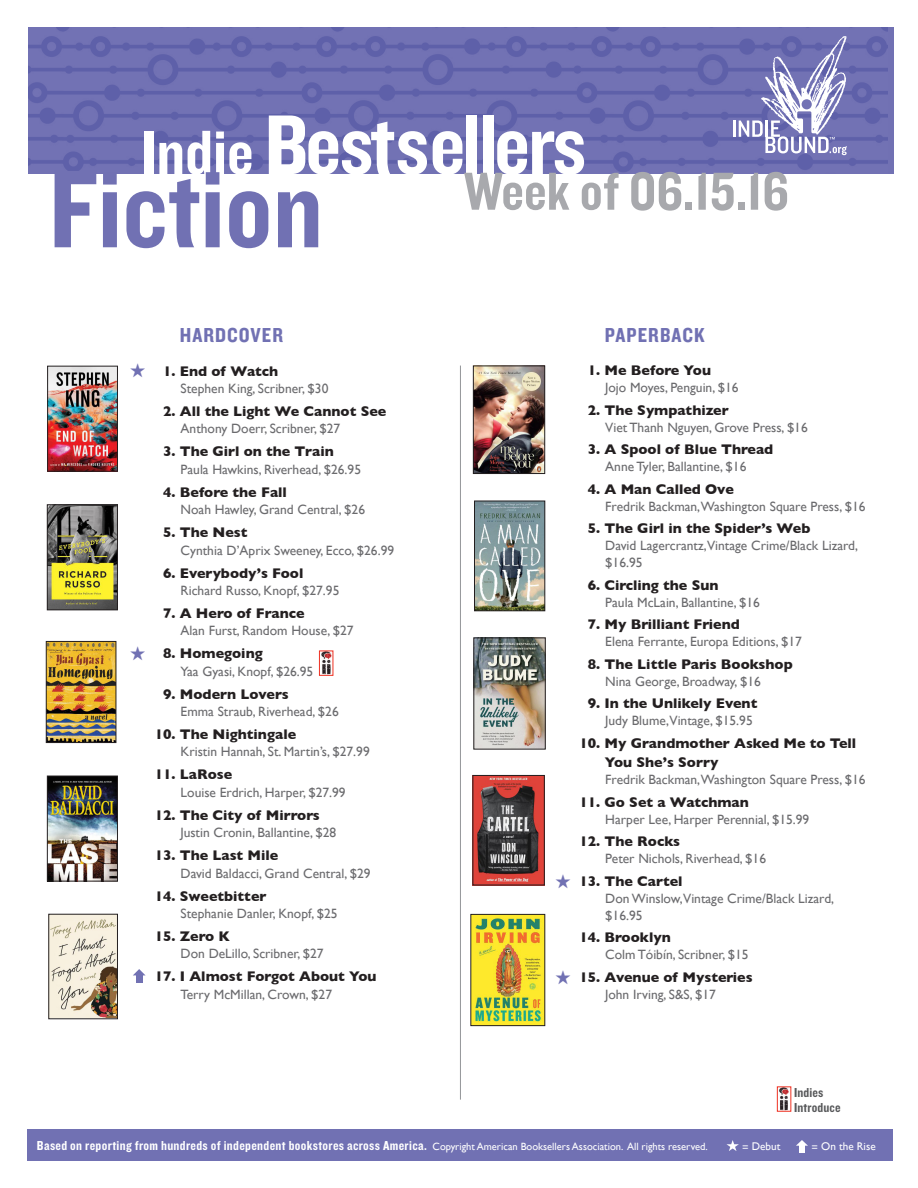
<style>
.page{position:relative;width:918px;height:1188px;background:#fff}
.page>*{position:absolute;margin:0;border:0;box-sizing:border-box;transform-origin:0 0}
.t1{font:114.6px "Knockout 50 Welterweight";color:#7171b3}
.t2{font:88.05px "Knockout 50 Welterweight";letter-spacing:-.03em;color:#fff}
.t3{font:55.5px "Knockout 50 Welterweight";color:#a8a9ad}
.t4{font:21px "Knockout 50 Welterweight";letter-spacing:.05em;color:#7171b3}
.BestsellerTitle{font:700 14.25px/19.2px "Gill Sans";color:#231f20}
.Body_Text_2{font:13.5px/17px "Gill Sans";color:#6b6b6e}
.t5{font:13.5px "Knockout 50 Welterweight";letter-spacing:.025em;color:#fff}
.subtitle_and_author{font:13.5px "Knockout 50 Welterweight";letter-spacing:.01em;color:#57585a}
.t6{font:11.1px "Gill Sans";color:#fff}
.s1{font-size:65.1px}
.s2{font-family:"Gill Sans";font-size:10.5px}
</style>
<div class="page">
<img style="left:28px;top:27px;width:860px;height:146px">
<hr style="left:460px;top:366px;width:1px;height:734px;background:#939598">
<div style="left:27px;top:1129px;width:866px;height:32px;background:#7171b3"></div>
<svg style="left:726px;top:1140px;width:13px;height:11px"></svg>
<svg style="left:796px;top:1140px;width:12px;height:13px"></svg>
<hr style="left:733px;top:121px;width:3px;height:16px;background:#fff">
<svg style="left:739px;top:36px;width:108px;height:119px"></svg>
<img style="left:321px;top:653px;width:10px;height:21px">
<div style="left:319px;top:651px;width:14px;height:25px;border:1px solid #ef3122"></div>
<img style="left:779px;top:1089px;width:10px;height:20px">
<div style="left:777px;top:1087px;width:14px;height:24px;border:1px solid #ef3122"></div>
<img style="left:49px;top:368px;width:67px;height:101px">
<div style="left:47px;top:366px;width:71px;height:105px;border:1px solid #231f20"></div>
<img style="left:49px;top:507px;width:67px;height:101px">
<div style="left:47px;top:505px;width:71px;height:105px;border:1px solid #231f20"></div>
<img style="left:48px;top:643px;width:66px;height:98px">
<div style="left:46px;top:641px;width:70px;height:102px;border:1px solid #231f20"></div>
<img style="left:51px;top:916px;width:65px;height:101px">
<div style="left:49px;top:914px;width:69px;height:105px;border:1px solid #231f20"></div>
<img style="left:49px;top:778px;width:67px;height:101px">
<div style="left:47px;top:776px;width:71px;height:105px;border:1px solid #231f20"></div>
<svg style="left:133px;top:969px;width:13px;height:14px"></svg>
<img style="left:475px;top:777px;width:68px;height:106px">
<div style="left:473px;top:775px;width:72px;height:110px;border:1px solid #231f20"></div>
<img style="left:473px;top:916px;width:70px;height:108px">
<div style="left:471px;top:914px;width:74px;height:112px;border:1px solid #231f20"></div>
<img style="left:475px;top:368px;width:68px;height:104px">
<div style="left:473px;top:366px;width:72px;height:108px;border:1px solid #231f20"></div>
<img style="left:476px;top:640px;width:67px;height:107px">
<img style="left:476px;top:503px;width:67px;height:106px">
<div style="left:474px;top:501px;width:71px;height:110px;border:1px solid #231f20"></div>
<p class="t2" style="left:141px;top:87px;width:447px"><span class="s1">Indie</span> Bestsellers</p>
<p class="t1" style="left:49px;top:134px;width:276px">Fiction</p>
<p class="t3" style="left:464px;top:155px;width:327px">Week of 06.15.16</p>
<p class="t4" style="left:180px;top:321px;width:105px">HARDCOVER</p>
<p class="t4" style="left:605px;top:321px;width:101px">PAPERBACK</p>
<p class="BestsellerTitle" style="left:163px;top:361px;width:117px">1. End of Watch</p>
<p class="Body_Text_2" style="left:181px;top:380px;width:149px">Stephen King, Scribner, $30</p>
<p class="BestsellerTitle" style="left:163px;top:401px;width:225px">2. All the Light We Cannot See</p>
<p class="Body_Text_2" style="left:181px;top:420px;width:161px">Anthony Doerr, Scribner, $27</p>
<p class="BestsellerTitle" style="left:163px;top:442px;width:172px">3. The Girl on the Train</p>
<p class="Body_Text_2" style="left:181px;top:461px;width:182px">Paula Hawkins, Riverhead, $26.95</p>
<p class="BestsellerTitle" style="left:163px;top:482px;width:125px">4. Before the Fall</p>
<p class="Body_Text_2" style="left:181px;top:501px;width:186px">Noah Hawley, Grand Central, $26</p>
<p class="BestsellerTitle" style="left:163px;top:522px;width:86px">5. The Nest</p>
<p class="Body_Text_2" style="left:181px;top:541px;width:215px">Cynthia D’Aprix Sweeney, Ecco, $26.99</p>
<p class="BestsellerTitle" style="left:163px;top:563px;width:142px">6. Everybody’s Fool</p>
<p class="Body_Text_2" style="left:181px;top:582px;width:160px">Richard Russo, Knopf, $27.95</p>
<p class="BestsellerTitle" style="left:163px;top:603px;width:143px">7. A Hero of France</p>
<p class="Body_Text_2" style="left:181px;top:622px;width:175px">Alan Furst, Random House, $27</p>
<p class="BestsellerTitle" style="left:163px;top:644px;width:101px">8. Homegoing</p>
<p class="Body_Text_2" style="left:181px;top:663px;width:134px">Yaa Gyasi, Knopf, $26.95</p>
<p class="BestsellerTitle" style="left:163px;top:684px;width:127px">9. Modern Lovers</p>
<p class="Body_Text_2" style="left:181px;top:703px;width:160px">Emma Straub, Riverhead, $26</p>
<p class="BestsellerTitle" style="left:155px;top:724px;width:143px">10. The Nightingale</p>
<p class="Body_Text_2" style="left:181px;top:743px;width:191px">Kristin Hannah, St. Martin’s, $27.99</p>
<p class="BestsellerTitle" style="left:155px;top:765px;width:79px">11. LaRose</p>
<p class="Body_Text_2" style="left:181px;top:784px;width:167px">Louise Erdrich, Harper, $27.99</p>
<p class="BestsellerTitle" style="left:155px;top:805px;width:167px">12. The City of Mirrors</p>
<p class="Body_Text_2" style="left:181px;top:824px;width:157px">Justin Cronin, Ballantine, $28</p>
<p class="BestsellerTitle" style="left:155px;top:845px;width:125px">13. The Last Mile</p>
<p class="Body_Text_2" style="left:181px;top:864px;width:192px">David Baldacci, Grand Central, $29</p>
<p class="BestsellerTitle" style="left:155px;top:886px;width:113px">14. Sweetbitter</p>
<p class="Body_Text_2" style="left:181px;top:905px;width:159px">Stephanie Danler, Knopf, $25</p>
<p class="BestsellerTitle" style="left:155px;top:926px;width:77px">15. Zero K</p>
<p class="Body_Text_2" style="left:181px;top:945px;width:145px">Don DeLillo, Scribner, $27</p>
<p class="BestsellerTitle" style="left:155px;top:967px;width:224px">17. I Almost Forgot About You</p>
<p class="Body_Text_2" style="left:181px;top:986px;width:153px">Terry McMillan, Crown, $27</p>
<p class="BestsellerTitle" style="left:588px;top:361px;width:125px">1. Me Before You</p>
<p class="Body_Text_2" style="left:605px;top:379px;width:135px">Jojo Moyes, Penguin, $16</p>
<p class="BestsellerTitle" style="left:588px;top:400px;width:142px">2. The Sympathizer</p>
<p class="Body_Text_2" style="left:605px;top:419px;width:204px">Viet Thanh Nguyen, Grove Press, $16</p>
<p class="BestsellerTitle" style="left:588px;top:440px;width:187px">3. A Spool of Blue Thread</p>
<p class="Body_Text_2" style="left:605px;top:458px;width:143px">Anne Tyler, Ballantine, $16</p>
<p class="BestsellerTitle" style="left:588px;top:479px;width:148px">4. A Man Called Ove</p>
<p class="Body_Text_2" style="left:605px;top:498px;width:262px">Fredrik Backman,Washington Square Press, $16</p>
<p class="BestsellerTitle" style="left:588px;top:519px;width:224px">5. The Girl in the Spider’s Web</p>
<p class="Body_Text_2" style="left:605px;top:537px;width:254px">David Lagercrantz,Vintage Crime/Black Lizard, $16.95</p>
<p class="BestsellerTitle" style="left:588px;top:575px;width:132px">6. Circling the Sun</p>
<p class="Body_Text_2" style="left:605px;top:594px;width:156px">Paula McLain, Ballantine, $16</p>
<p class="BestsellerTitle" style="left:588px;top:615px;width:154px">7. My Brilliant Friend</p>
<p class="Body_Text_2" style="left:605px;top:633px;width:198px">Elena Ferrante, Europa Editions, $17</p>
<p class="BestsellerTitle" style="left:588px;top:654px;width:206px">8. The Little Paris Bookshop</p>
<p class="Body_Text_2" style="left:605px;top:673px;width:157px">Nina George, Broadway, $16</p>
<p class="BestsellerTitle" style="left:588px;top:694px;width:171px">9. In the Unlikely Event</p>
<p class="Body_Text_2" style="left:605px;top:712px;width:149px">Judy Blume,Vintage, $15.95</p>
<p class="BestsellerTitle" style="left:605px;top:733px;width:253px;text-indent:-25px">10. My Grandmother Asked Me to Tell<br>You She’s Sorry</p>
<p class="Body_Text_2" style="left:605px;top:771px;width:262px">Fredrik Backman,Washington Square Press, $16</p>
<p class="BestsellerTitle" style="left:579px;top:792px;width:171px">11. Go Set a Watchman</p>
<p class="Body_Text_2" style="left:605px;top:810px;width:206px">Harper Lee, Harper Perennial, $15.99</p>
<p class="BestsellerTitle" style="left:579px;top:831px;width:102px">12. The Rocks</p>
<p class="Body_Text_2" style="left:605px;top:850px;width:162px">Peter Nichols, Riverhead, $16</p>
<p class="BestsellerTitle" style="left:579px;top:871px;width:105px">13. The Cartel</p>
<p class="Body_Text_2" style="left:605px;top:890px;width:230px">Don Winslow,Vintage Crime/Black Lizard, $16.95</p>
<p class="BestsellerTitle" style="left:579px;top:927px;width:93px">14. Brooklyn</p>
<p class="Body_Text_2" style="left:605px;top:946px;width:145px">Colm Tóibín, Scribner, $15</p>
<p class="BestsellerTitle" style="left:579px;top:967px;width:175px">15. Avenue of Mysteries</p>
<p class="Body_Text_2" style="left:605px;top:986px;width:112px">John Irving, S&amp;S, $17</p>
<p class="subtitle_and_author" style="left:794px;top:1083px;width:31px">Indies</p>
<p class="subtitle_and_author" style="left:794px;top:1098px;width:48px">Introduce</p>
<p class="t5" style="left:37px;top:1137px;width:672px">Based on reporting from hundreds of independent bookstores across America. <span class="s2">Copyright American Booksellers Association. All rights reserved.</span></p>
<p class="t6" style="left:742px;top:1140px;width:40px">= Debut</p>
<p class="t6" style="left:812px;top:1140px;width:66px">= On the Rise</p>
</div>
